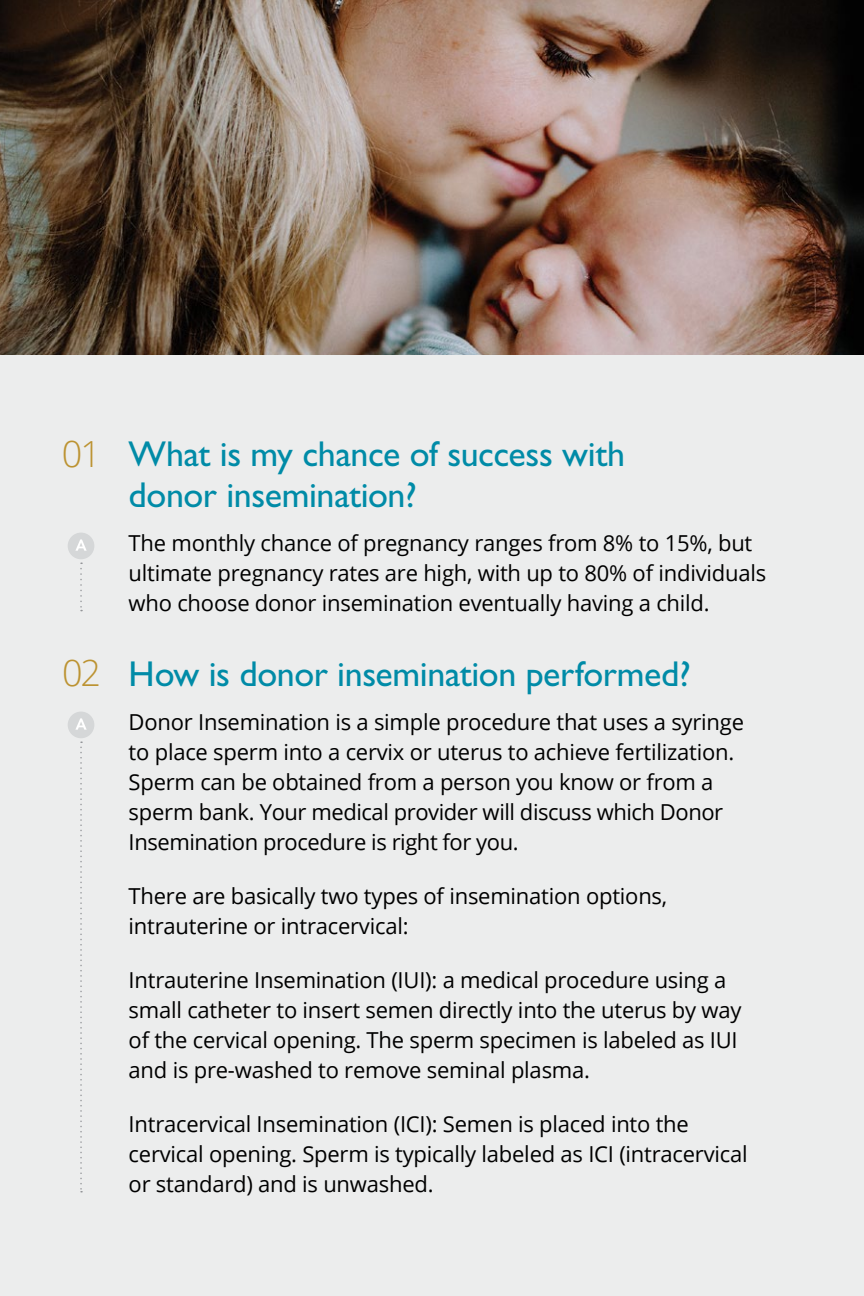
<style>
.page{position:relative;width:864px;height:1296px;background:#fff}
.page>*{position:absolute;margin:0;border:0;box-sizing:border-box;transform-origin:0 0}
.t1{font:36px/41px "Gill Sans Std";letter-spacing:-.01em;color:#008ba7}
.t2{font:300 36px "Open Sans";color:#bc9332}
.t3{font:22px/30px "Open Sans";letter-spacing:-.01em;color:#000}
</style>
<div class="page">
<div style="left:0;top:354px;width:864px;height:942px;background:#eceded"></div>
<img style="left:0;top:0;width:864px;height:355px">
<svg style="left:80px;top:742px;width:2px;height:450px"></svg>
<div style="left:68px;top:712px;width:26px;height:26px;background:#d5d7d8;border-radius:50%"></div>
<svg style="left:75px;top:718px;width:12px;height:12px"></svg>
<svg style="left:80px;top:563px;width:2px;height:48px"></svg>
<div style="left:68px;top:533px;width:26px;height:26px;background:#d5d7d8;border-radius:50%"></div>
<svg style="left:75px;top:539px;width:12px;height:12px"></svg>
<hr style="left:863px;top:735px;width:1px;height:561px;background:#003468">
<h1 class="t2" style="left:62px;top:429px;width:41px">01</h1>
<h1 class="t2" style="left:62px;top:648px;width:41px">02</h1>
<h1 class="t1" style="left:129px;top:433px;width:498px">What is my chance of success with donor insemination?</h1>
<p class="t3" style="left:129px;top:527px;width:639px">The monthly chance of pregnancy ranges from 8% to 15%, but ultimate pregnancy rates are high, with up to 80% of individuals who choose donor insemination eventually having a child.</p>
<h1 class="t1" style="left:129px;top:653px;width:564px">How is donor insemination performed?</h1>
<p class="t3" style="left:129px;top:706px;width:617px">Donor Insemination is a simple procedure that uses a syringe to place sperm into a cervix or uterus to achieve fertilization.<br>Sperm can be obtained from a person you know or from a sperm bank. Your medical provider will discuss which Donor Insemination procedure is right for you.</p>
<p class="t3" style="left:129px;top:880px;width:540px">There are basically two types of insemination options, intrauterine or intracervical:</p>
<p class="t3" style="left:129px;top:964px;width:614px">Intrauterine Insemination (IUI): a medical procedure using a small catheter to insert semen directly into the uterus by way of the cervical opening. The sperm specimen is labeled as IUI and is pre-washed to remove seminal plasma.</p>
<p class="t3" style="left:129px;top:1108px;width:621px">Intracervical Insemination (ICI): Semen is placed into the cervical opening. Sperm is typically labeled as ICI (intracervical or standard) and is unwashed.</p>
</div>
